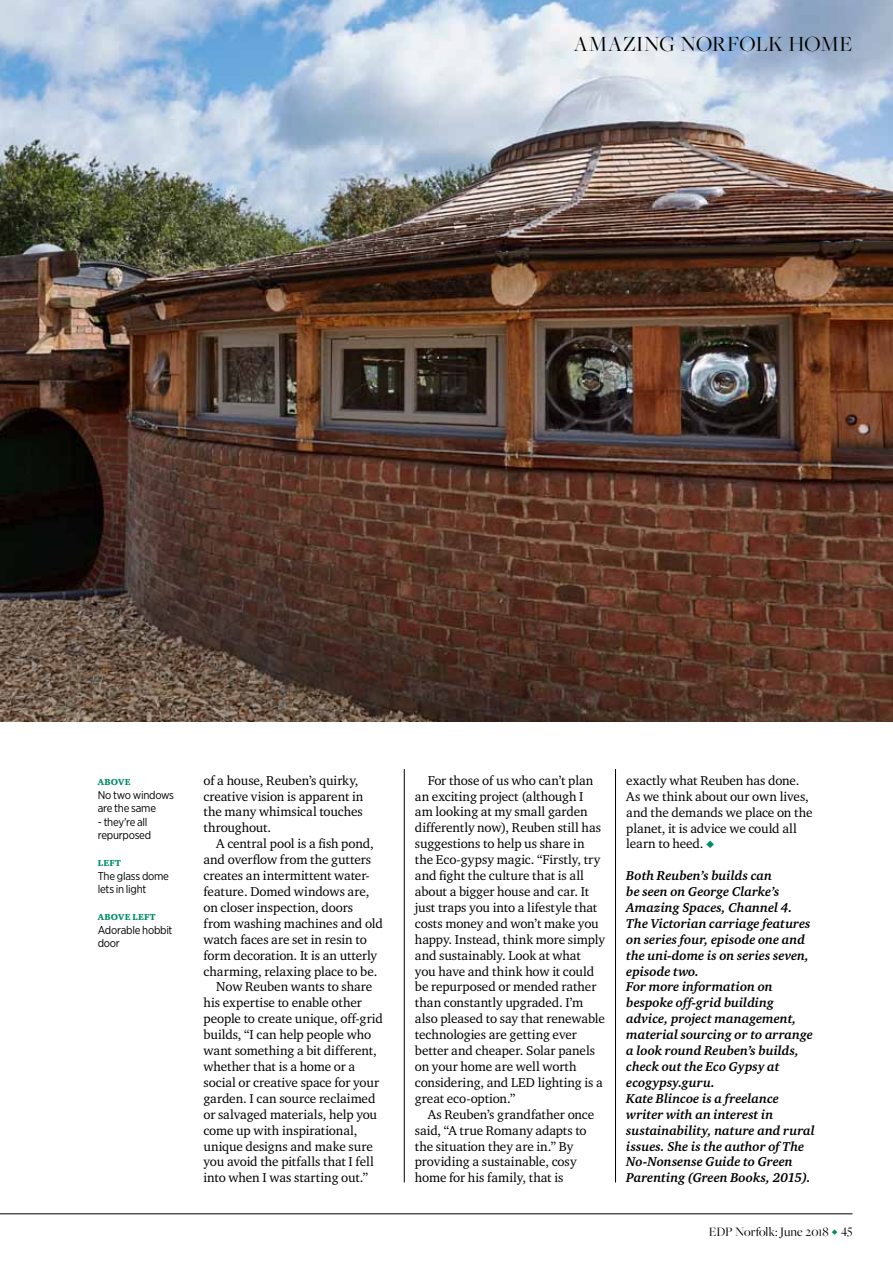
<style>
.page{position:relative;width:893px;height:1263px;background:#fff}
.page>*{position:absolute;margin:0;border:0;box-sizing:border-box;transform-origin:0 0}
.t1{font:22.5px "Freight Big Pro";letter-spacing:.03em;color:#000}
.t2{font:13.5px "Freight Big Pro";letter-spacing:-.01em;color:#000}
.t3{font:13.2px/15.9px "Charter ITCA";letter-spacing:-.005em;color:#000}
.t4{font:italic 700 13.2px/15.9px "Charter ITCA";color:#000}
.t5{font:11.25px/13.5px "Gotham Narrow";letter-spacing:-.025em;color:#000}
.t6{font:900 9px "Charter ITCA";letter-spacing:.03em;color:#008d6a}
.s1{color:#008d6a}
</style>
<div class="page">
<img style="left:0;top:0;width:893px;height:721px">
<hr style="left:404px;top:769px;width:1px;height:413px;background:#000">
<hr style="left:615px;top:769px;width:1px;height:413px;background:#000">
<hr style="left:0;top:1213px;width:852px;height:1px;background:#000">
<h1 class="t1" style="left:574px;top:29px;width:276px">AMAZING NORFOLK HOME</h1>
<p class="t6" style="left:98px;top:777px;width:34px">ABOVE</p>
<p class="t5" style="left:98px;top:788px;width:78px">No two windows are the same</p>
<p class="t5" style="left:98px;top:815px;width:55px">- they’re all repurposed</p>
<p class="t6" style="left:98px;top:858px;width:25px">LEFT</p>
<p class="t5" style="left:98px;top:869px;width:73px">The glass dome lets in light</p>
<p class="t6" style="left:98px;top:912px;width:59px">ABOVE LEFT</p>
<p class="t5" style="left:98px;top:923px;width:76px">Adorable hobbit door</p>
<p class="t3" style="left:203px;top:772px;width:161px">of a house, Reuben’s quirky, creative vision is apparent in the many whimsical touches throughout.</p>
<p class="t3" style="left:216px;top:835px;width:159px">A central pool is a fish pond,</p>
<p class="t3" style="left:203px;top:851px;width:169px">and overflow from the gutters</p>
<p class="t3" style="left:203px;top:867px;width:168px">creates an intermittent water-</p>
<p class="t3" style="left:203px;top:883px;width:167px">feature. Domed windows are,</p>
<p class="t3" style="left:203px;top:899px;width:151px">on closer inspection, doors</p>
<p class="t3" style="left:203px;top:915px;width:181px">from washing machines and old</p>
<p class="t3" style="left:203px;top:931px;width:165px">watch faces are set in resin to</p>
<p class="t3" style="left:203px;top:947px;width:175px">form decoration. It is an utterly</p>
<p class="t3" style="left:203px;top:963px;width:175px">charming, relaxing place to be.</p>
<p class="t3" style="left:216px;top:979px;width:158px">Now Reuben wants to share</p>
<p class="t3" style="left:203px;top:994px;width:160px">his expertise to enable other</p>
<p class="t3" style="left:203px;top:1010px;width:181px">people to create unique, off-grid</p>
<p class="t3" style="left:203px;top:1026px;width:169px">builds, “I can help people who</p>
<p class="t3" style="left:203px;top:1042px;width:175px">want something a bit different,</p>
<p class="t3" style="left:203px;top:1058px;width:153px">whether that is a home or a</p>
<p class="t3" style="left:203px;top:1074px;width:177px">social or creative space for your</p>
<p class="t3" style="left:203px;top:1090px;width:173px">garden. I can source reclaimed</p>
<p class="t3" style="left:203px;top:1106px;width:175px">or salvaged materials, help you</p>
<p class="t3" style="left:203px;top:1122px;width:155px">come up with inspirational,</p>
<p class="t3" style="left:203px;top:1138px;width:171px">unique designs and make sure</p>
<p class="t3" style="left:203px;top:1154px;width:172px">you avoid the pitfalls that I fell</p>
<p class="t3" style="left:203px;top:1169px;width:166px">into when I was starting out.”</p>
<p class="t3" style="left:415px;top:772px;width:192px;text-indent:13px">For those of us who can’t plan an exciting project (although I<br>am looking at my small garden differently now), Reuben still has suggestions to help us share in the Eco-gypsy magic. “Firstly, try and fight the culture that is all about a bigger house and car. It just traps you into a lifestyle that costs money and won’t make you happy. Instead, think more simply and sustainably. Look at what<br>you have and think how it could be repurposed or mended rather than constantly upgraded. I’m also pleased to say that renewable technologies are getting ever better and cheaper. Solar panels on your home are well worth considering, and LED lighting is a great eco-option.”</p>
<p class="t3" style="left:415px;top:1106px;width:181px;text-indent:13px">As Reuben’s grandfather once said, “A true Romany adapts to the situation they are in.” By providing a sustainable, cosy home for his family, that is</p>
<p class="t3" style="left:626px;top:772px;width:188px">exactly what Reuben has done.<br>As we think about our own lives, and the demands we place on the planet, it is advice we could all learn to heed. <span class="s1">◆</span></p>
<p class="t4" style="left:626px;top:867px;width:190px">Both Reuben’s builds can<br>be seen on George Clarke’s<br>Amazing Spaces, Channel 4.<br>The Victorian carriage features on series four, episode one and the uni-dome is on series seven, episode two.<br>For more information on bespoke off-grid building advice, project management, material sourcing or to arrange a look round Reuben’s builds, check out the Eco Gypsy at ecogypsy.guru.<br>Kate Blincoe is a freelance writer with an interest in sustainability, nature and rural issues. She is the author of The<br>No-Nonsense Guide to Green<br>Parenting (Green Books, 2015).</p>
<p class="t2" style="left:709px;top:1223px;width:145px">EDP NORFOLK: JUNE 2018 45</p>
</div>
